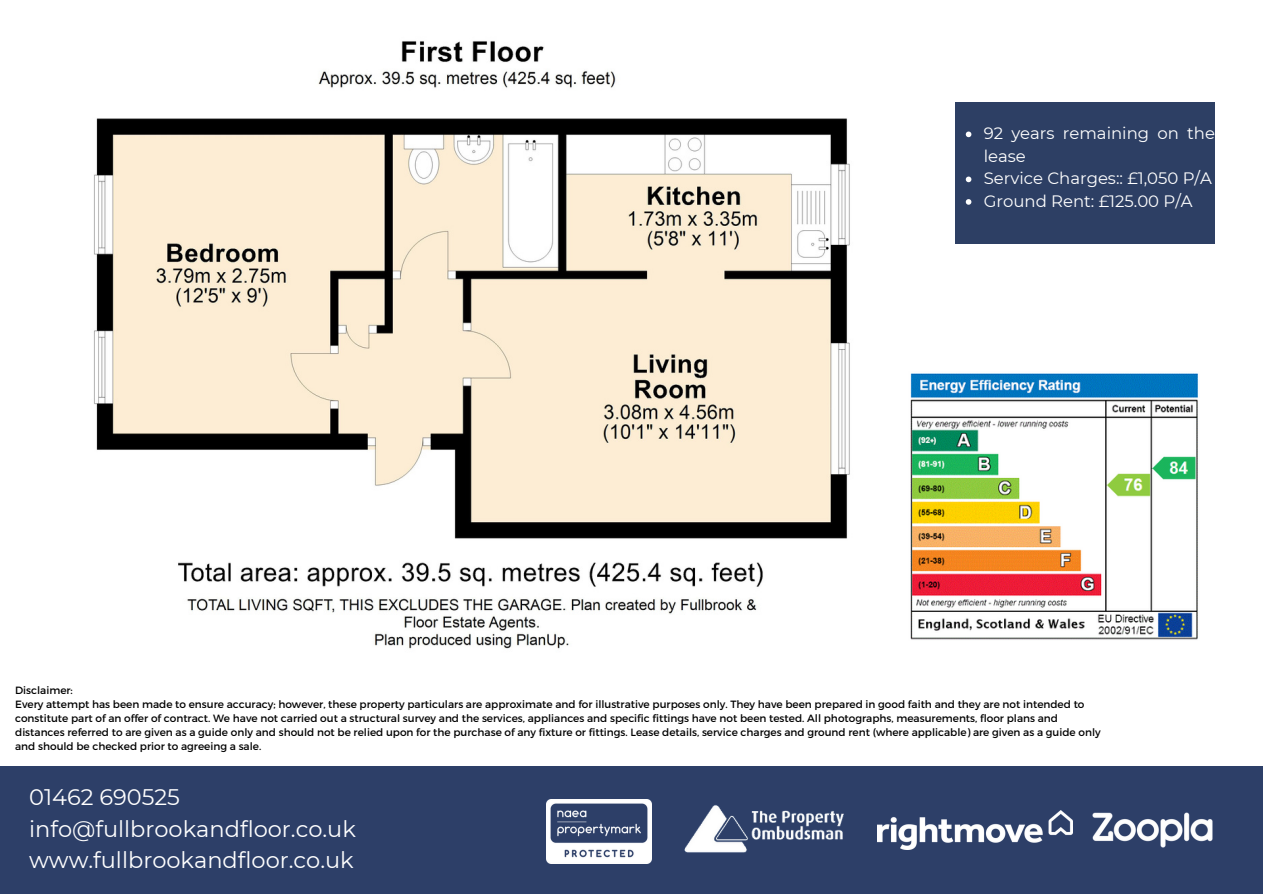
<style>
.page{position:relative;width:1263px;height:894px;background:#fff}
.page>*{position:absolute;margin:0;border:0;box-sizing:border-box;transform-origin:0 0}
.t1{font:22.5px/31.5px "Montserrat";color:#fff}
.t2{font:16.5px/22.5px "Montserrat";color:#fff}
.t3{font:10.5px/14px "Montserrat";color:#000}
</style>
<div class="page">
<div style="left:0;top:766px;width:1263px;height:127px;background:#2d3f68"></div>
<img style="left:546px;top:799px;width:105px;height:64px">
<img style="left:878px;top:810px;width:194px;height:39px">
<img style="left:1072px;top:812px;width:141px;height:36px">
<img style="left:684px;top:805px;width:160px;height:48px">
<div style="left:956px;top:102px;width:259px;height:141px;background:#2d3f64"></div>
<img style="left:94px;top:41px;width:756px;height:608px">
<img style="left:910px;top:373px;width:288px;height:267px">
<svg style="left:966px;top:131px;width:5px;height:6px"></svg>
<svg style="left:966px;top:176px;width:5px;height:6px"></svg>
<svg style="left:966px;top:199px;width:5px;height:6px"></svg>
<p class="t2" style="left:984px;top:122px;width:233px">92 years remaining on the lease</p>
<p class="t2" style="left:984px;top:167px;width:230px">Service Charges:: £1,050 P/A</p>
<p class="t2" style="left:984px;top:190px;width:210px">Ground Rent: £125.00 P/A</p>
<h1 class="t3" style="left:15px;top:682px;width:59px">Disclaimer:</h1>
<p class="t3" style="left:15px;top:696px;width:1087px">Every attempt has been made to ensure accuracy; however, these property particulars are approximate and for illustrative purposes only. They have been prepared in good faith and they are not intended to constitute part of an offer of contract. We have not carried out a structural survey and the services, appliances and specific fittings have not been tested. All photographs, measurements, floor plans and distances referred to are given as a guide only and should not be relied upon for the purchase of any fixture or fittings. Lease details, service charges and ground rent (where applicable) are given as a guide only and should be checked prior to agreeing a sale.</p>
<p class="t1" style="left:29px;top:781px;width:328px">01462 690525 info@fullbrookandfloor.co.uk www.fullbrookandfloor.co.uk</p>
</div>
